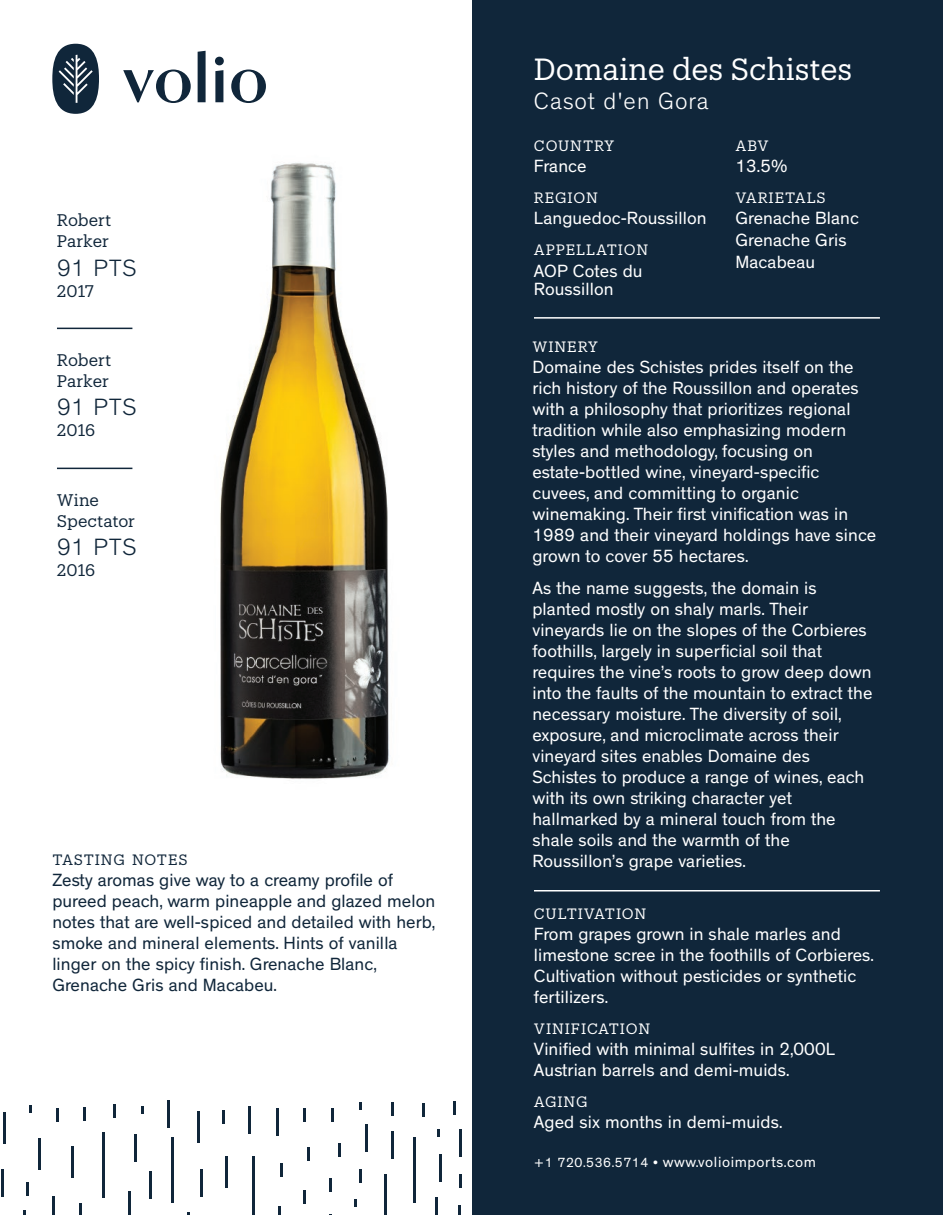
<style>
.page{position:relative;width:945px;height:1215px;background:#fff}
.page>*{position:absolute;margin:0;border:0;box-sizing:border-box;transform-origin:0 0}
.t1{font:30px "Produkt";letter-spacing:-.005em;color:#fff}
.t2{font:300 24px "Theinhardt";letter-spacing:.04em;color:#10263a}
.t3{font:300 24px "Theinhardt";letter-spacing:.04em;color:#fff}
.t4{font:18px/21px "Theinhardt";letter-spacing:.005em;color:#fff}
.t5{font:18px/21px "Theinhardt";letter-spacing:.005em;color:#10263a}
.t6{font:16.5px/21px "Produkt";letter-spacing:-.005em;color:#10263a}
.t7{font:15px "Theinhardt";letter-spacing:.04em;color:#fff}
.t8{font:14.7px "Produkt";letter-spacing:.06em;color:#fff}
.t9{font:14.7px "Produkt";letter-spacing:.045em;color:#10263a}
.s1{font-size:13.5px}
</style>
<div class="page">
<img style="left:57px;top:98px;width:333px;height:681px">
<div style="left:472px;top:0;width:471px;height:1215px;background:#10263a"></div>
<svg style="left:52px;top:44px;width:47px;height:70px"></svg>
<svg style="left:198px;top:51px;width:8px;height:51px"></svg>
<svg style="left:215px;top:57px;width:9px;height:45px"></svg>
<svg style="left:123px;top:70px;width:68px;height:33px"></svg>
<svg style="left:231px;top:70px;width:35px;height:33px"></svg>
<hr style="left:276px;top:1109px;width:3px;height:27px;background:#10263a">
<hr style="left:248px;top:1106px;width:3px;height:27px;background:#10263a">
<hr style="left:1px;top:1170px;width:3px;height:27px;background:#10263a">
<hr style="left:128px;top:1191px;width:3px;height:24px;background:#10263a">
<hr style="left:439px;top:1154px;width:2px;height:27px;background:#10263a">
<hr style="left:200px;top:1169px;width:2px;height:27px;background:#10263a">
<hr style="left:168px;top:1100px;width:2px;height:27px;background:#10263a">
<hr style="left:134px;top:1134px;width:3px;height:27px;background:#10263a">
<hr style="left:391px;top:1132px;width:3px;height:27px;background:#10263a">
<hr style="left:459px;top:1129px;width:3px;height:27px;background:#10263a">
<hr style="left:149px;top:1171px;width:3px;height:27px;background:#10263a">
<hr style="left:365px;top:1124px;width:3px;height:27px;background:#10263a">
<hr style="left:252px;top:1156px;width:3px;height:59px;background:#10263a">
<svg style="left:435px;top:1197px;width:2px;height:18px"></svg>
<svg style="left:278px;top:1206px;width:2px;height:9px"></svg>
<hr style="left:172px;top:1137px;width:2px;height:66px;background:#10263a">
<hr style="left:384px;top:1174px;width:3px;height:41px;background:#10263a">
<hr style="left:52px;top:1196px;width:3px;height:19px;background:#10263a">
<svg style="left:458px;top:1206px;width:3px;height:9px"></svg>
<hr style="left:414px;top:1137px;width:2px;height:65px;background:#10263a">
<hr style="left:102px;top:1132px;width:3px;height:66px;background:#10263a">
<hr style="left:113px;top:1104px;width:3px;height:14px;background:#10263a">
<hr style="left:391px;top:1102px;width:3px;height:14px;background:#10263a">
<svg style="left:303px;top:1191px;width:3px;height:13px"></svg>
<svg style="left:79px;top:1203px;width:3px;height:12px"></svg>
<svg style="left:330px;top:1178px;width:2px;height:13px"></svg>
<svg style="left:359px;top:1169px;width:3px;height:13px"></svg>
<svg style="left:83px;top:1107px;width:3px;height:13px"></svg>
<svg style="left:338px;top:1144px;width:3px;height:13px"></svg>
<svg style="left:459px;top:1175px;width:3px;height:13px"></svg>
<svg style="left:281px;top:1163px;width:2px;height:14px"></svg>
<hr style="left:307px;top:1147px;width:3px;height:14px;background:#10263a">
<hr style="left:56px;top:1108px;width:3px;height:14px;background:#10263a">
<hr style="left:331px;top:1108px;width:3px;height:14px;background:#10263a">
<hr style="left:222px;top:1110px;width:3px;height:14px;background:#10263a">
<svg style="left:454px;top:1102px;width:2px;height:13px"></svg>
<hr style="left:26px;top:1182px;width:3px;height:14px;background:#10263a">
<svg style="left:422px;top:1104px;width:3px;height:13px"></svg>
<hr style="left:303px;top:1108px;width:3px;height:14px;background:#10263a">
<hr style="left:198px;top:1111px;width:2px;height:31px;background:#10263a">
<hr style="left:38px;top:1138px;width:3px;height:31px;background:#10263a">
<hr style="left:71px;top:1147px;width:2px;height:31px;background:#10263a">
<hr style="left:3px;top:1112px;width:3px;height:31px;background:#10263a">
<hr style="left:226px;top:1157px;width:2px;height:31px;background:#10263a">
<svg style="left:438px;top:1129px;width:2px;height:8px"></svg>
<svg style="left:354px;top:1199px;width:3px;height:8px"></svg>
<svg style="left:29px;top:1106px;width:3px;height:7px"></svg>
<svg style="left:141px;top:1106px;width:3px;height:7px"></svg>
<svg style="left:359px;top:1102px;width:3px;height:8px"></svg>
<hr style="left:534px;top:317px;width:346px;height:2px;background:#fff">
<hr style="left:534px;top:890px;width:346px;height:2px;background:#fff">
<hr style="left:57px;top:328px;width:75px;height:1px;background:#10263a">
<hr style="left:57px;top:468px;width:75px;height:1px;background:#10263a">
<p class="t6" style="left:57px;top:209px;width:56px">Robert<br>Parker</p>
<h2 class="t2" style="left:57px;top:254px;width:81px">91 PTS</h2>
<p class="t6" style="left:57px;top:279px;width:38px">2017</p>
<p class="t6" style="left:57px;top:349px;width:56px">Robert<br>Parker</p>
<h2 class="t2" style="left:57px;top:393px;width:81px">91 PTS</h2>
<p class="t6" style="left:57px;top:419px;width:40px">2016</p>
<p class="t6" style="left:57px;top:489px;width:80px">Wine<br>Spectator</p>
<h2 class="t2" style="left:57px;top:533px;width:81px">91 PTS</h2>
<p class="t6" style="left:57px;top:559px;width:40px">2016</p>
<p class="t9" style="left:52px;top:849px;width:137px">TASTING NOTES</p>
<p class="t5" style="left:52px;top:870px;width:385px">Zesty aromas give way to a creamy profile of pureed peach, warm pineapple and glazed melon notes that are well-spiced and detailed with herb, smoke and mineral elements. Hints of vanilla linger on the spicy finish. Grenache Blanc, Grenache Gris and Macabeu.</p>
<h1 class="t1" style="left:534px;top:49px;width:320px">Domaine des Schistes</h1>
<h2 class="t3" style="left:534px;top:87px;width:176px">Casot d'en Gora</h2>
<p class="t8" style="left:534px;top:135px;width:82px">COUNTRY</p>
<p class="t4" style="left:534px;top:156px;width:54px">France</p>
<p class="t8" style="left:534px;top:187px;width:66px">REGION</p>
<p class="t4" style="left:534px;top:208px;width:174px">Languedoc-Roussillon</p>
<p class="t8" style="left:534px;top:240px;width:116px">APPELLATION</p>
<p class="t4" style="left:534px;top:262px;width:110px;line-height:18px">AOP Cotes du<br>Roussillon</p>
<p class="t8" style="left:735px;top:135px;width:35px">ABV</p>
<p class="t4" style="left:735px;top:156px;width:54px">13.5%</p>
<p class="t8" style="left:735px;top:187px;width:92px">VARIETALS</p>
<p class="t4" style="left:735px;top:208px;width:125px;line-height:21.8px">Grenache Blanc<br>Grenache Gris<br>Macabeau</p>
<p class="t8" style="left:532px;top:337px;width:67px">WINERY</p>
<p class="t4" style="left:532px;top:357px;width:345px">Domaine des Schistes prides itself on the rich history of the Roussillon and operates with a philosophy that prioritizes regional tradition while also emphasizing modern styles and methodology, focusing on estate-bottled wine, vineyard-specific cuvees, and committing to organic winemaking. Their first vinification was in 1989 and their vineyard holdings have since grown to cover 55 hectares.</p>
<p class="t4" style="left:532px;top:578px;width:342px">As the name suggests, the domain is planted mostly on shaly marls. Their vineyards lie on the slopes of the Corbieres foothills, largely in superficial soil that requires the vine’s roots to grow deep down into the faults of the mountain to extract the necessary moisture. The diversity of soil, exposure, and microclimate across their vineyard sites enables Domaine des Schistes to produce a range of wines, each with its own striking character yet hallmarked by a mineral touch from the shale soils and the warmth of the Roussillon’s grape varieties.</p>
<p class="t8" style="left:534px;top:903px;width:114px">CULTIVATION</p>
<p class="t4" style="left:534px;top:924px;width:342px">From grapes grown in shale marles and limestone scree in the foothills of Corbieres.<br>Cultivation without pesticides or synthetic fertilizers.</p>
<p class="t8" style="left:534px;top:1018px;width:118px">VINIFICATION</p>
<p class="t4" style="left:534px;top:1039px;width:303px">Vinified with minimal sulfites in 2,000L<br>Austrian barrels and demi-muids.</p>
<p class="t8" style="left:534px;top:1091px;width:55px">AGING</p>
<p class="t4" style="left:534px;top:1112px;width:250px">Aged six months in demi-muids.</p>
<p class="t7" style="left:534px;top:1153px;width:284px"><span class="s1">+1 720.536.5714 •</span> www.volioimports.com</p>
</div>
